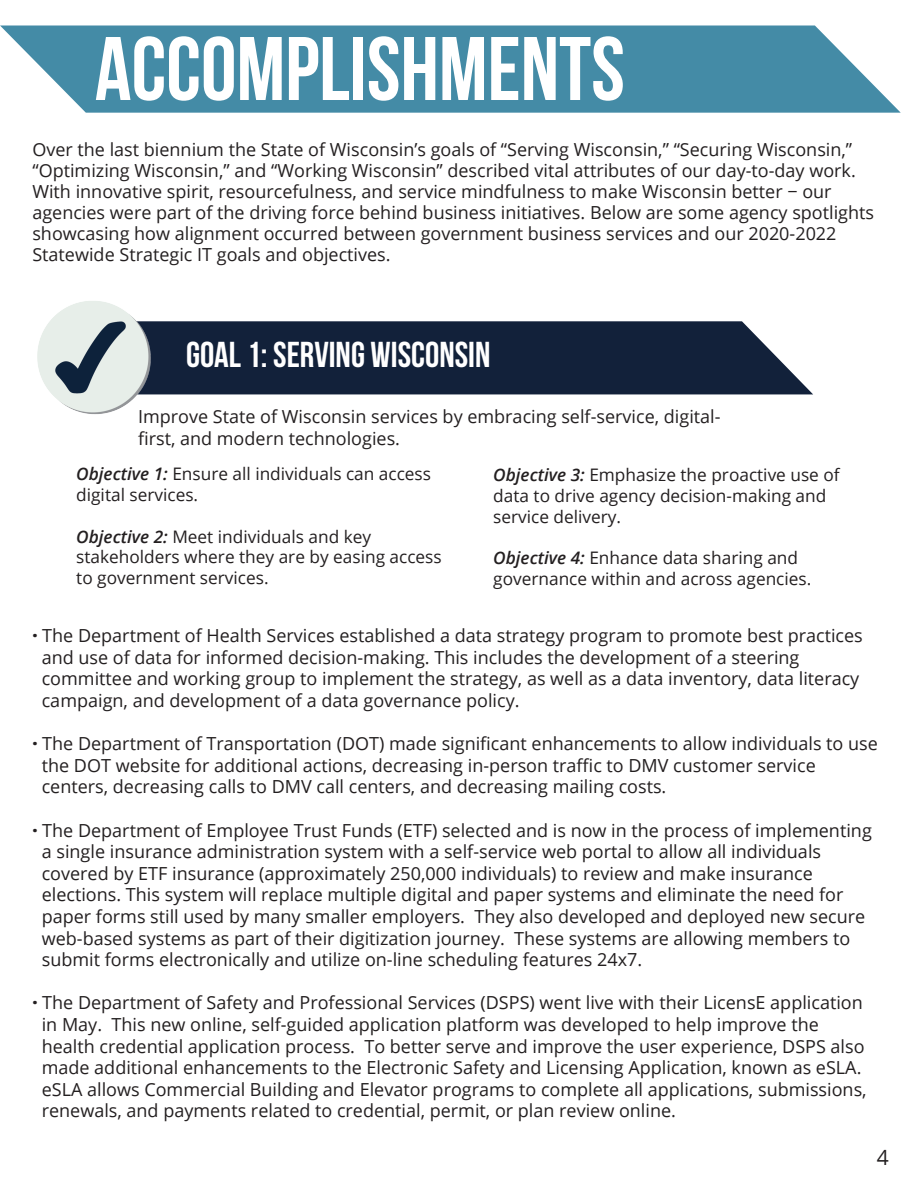
<style>
.page{position:relative;width:918px;height:1188px;background:#fff}
.page>*{position:absolute;margin:0;border:0;box-sizing:border-box;transform-origin:0 0}
.t1{font:700 90px "Bebas Neue";color:#fff}
.t2{font:700 36px "Bebas Neue";color:#fff}
.t3{font:21px "Open Sans";color:#231f20}
.t4{font:18px/21px "Open Sans";color:#231f20}
.t5{font:17.25px/20.7px "Open Sans";color:#231f20}
.s1{font-weight:600;font-style:italic}
.s2{font-weight:800}
</style>
<div class="page">
<svg style="left:0;top:26px;width:901px;height:87px;background:#5696ae"></svg>
<div style="left:153px;top:321px;width:660px;height:73px;background:#12213a"></div>
<img style="left:37px;top:301px;width:116px;height:114px">
<p class="t1" style="left:95px;top:20px;width:532px">ACCOMPLISHMENTS</p>
<p class="t4" style="left:32px;top:139px;width:843px">Over the last biennium the State of Wisconsin’s goals of “Serving Wisconsin,” “Securing Wisconsin,” “Optimizing Wisconsin,” and “Working Wisconsin” described vital attributes of our day-to-day work.<br>With innovative spirit, resourcefulness, and service mindfulness to make Wisconsin better − our agencies were part of the driving force behind business initiatives. Below are some agency spotlights showcasing how alignment occurred between government business services and our 2020-2022<br>Statewide Strategic IT goals and objectives.</p>
<p class="t2" style="left:186px;top:335px;width:306px">GOAL 1: SERVING WISCONSIN</p>
<p class="t4" style="left:138px;top:406px;width:584px">Improve State of Wisconsin services by embracing self-service, digital-</p>
<p class="t4" style="left:138px;top:427px;width:263px">first, and modern technologies.</p>
<p class="t5" style="left:76px;top:463px;width:356px"><span class="s1">Objective 1:</span> Ensure all individuals can access digital services.</p>
<p class="t5" style="left:76px;top:526px;width:367px"><span class="s1">Objective 2:</span> Meet individuals and key stakeholders where they are by easing access to government services.</p>
<p class="t5" style="left:493px;top:464px;width:348px"><span class="s1">Objective 3:</span> Emphasize the proactive use of data to drive agency decision-making and service delivery.</p>
<p class="t5" style="left:493px;top:547px;width:320px"><span class="s1">Objective 4:</span> Enhance data sharing and governance within and across agencies.</p>
<p class="t4" style="left:32px;top:625px;width:832px"><span class="s2">·</span> The Department of Health Services established a data strategy program to promote best practices</p>
<p class="t4" style="left:42px;top:646px;width:759px">and use of data for informed decision-making. This includes the development of a steering</p>
<p class="t4" style="left:42px;top:668px;width:819px">committee and working group to implement the strategy, as well as a data inventory, data literacy</p>
<p class="t4" style="left:42px;top:690px;width:479px">campaign, and development of a data governance policy.</p>
<p class="t4" style="left:32px;top:733px;width:847px"><span class="s2">·</span> The Department of Transportation (DOT) made significant enhancements to allow individuals to use</p>
<p class="t4" style="left:42px;top:754px;width:776px">the DOT website for additional actions, decreasing in-person traffic to DMV customer service</p>
<p class="t4" style="left:42px;top:776px;width:626px">centers, decreasing calls to DMV call centers, and decreasing mailing costs.</p>
<p class="t4" style="left:32px;top:819px;width:841px"><span class="s2">·</span> The Department of Employee Trust Funds (ETF) selected and is now in the process of implementing</p>
<p class="t4" style="left:42px;top:841px;width:781px">a single insurance administration system with a self-service web portal to allow all individuals</p>
<p class="t4" style="left:42px;top:862px;width:773px">covered by ETF insurance (approximately 250,000 individuals) to review and make insurance</p>
<p class="t4" style="left:42px;top:884px;width:803px">elections. This system will replace multiple digital and paper systems and eliminate the need for</p>
<p class="t4" style="left:42px;top:906px;width:825px">paper forms still used by many smaller employers. They also developed and deployed new secure</p>
<p class="t4" style="left:42px;top:927px;width:810px">web-based systems as part of their digitization journey. These systems are allowing members to</p>
<p class="t4" style="left:42px;top:949px;width:602px">submit forms electronically and utilize on-line scheduling features 24x7.</p>
<p class="t4" style="left:32px;top:992px;width:832px"><span class="s2">·</span> The Department of Safety and Professional Services (DSPS) went live with their LicensE application</p>
<p class="t4" style="left:42px;top:1014px;width:779px">in May. This new online, self-guided application platform was developed to help improve the</p>
<p class="t4" style="left:42px;top:1035px;width:824px">health credential application process. To better serve and improve the user experience, DSPS also</p>
<p class="t4" style="left:42px;top:1057px;width:821px">made additional enhancements to the Electronic Safety and Licensing Application, known as eSLA.</p>
<p class="t4" style="left:42px;top:1078px;width:826px">eSLA allows Commercial Building and Elevator programs to complete all applications, submissions,</p>
<p class="t4" style="left:42px;top:1100px;width:636px">renewals, and payments related to credential, permit, or plan review online.</p>
<p class="t3" style="left:877px;top:1143px;width:14px">4</p>
</div>
